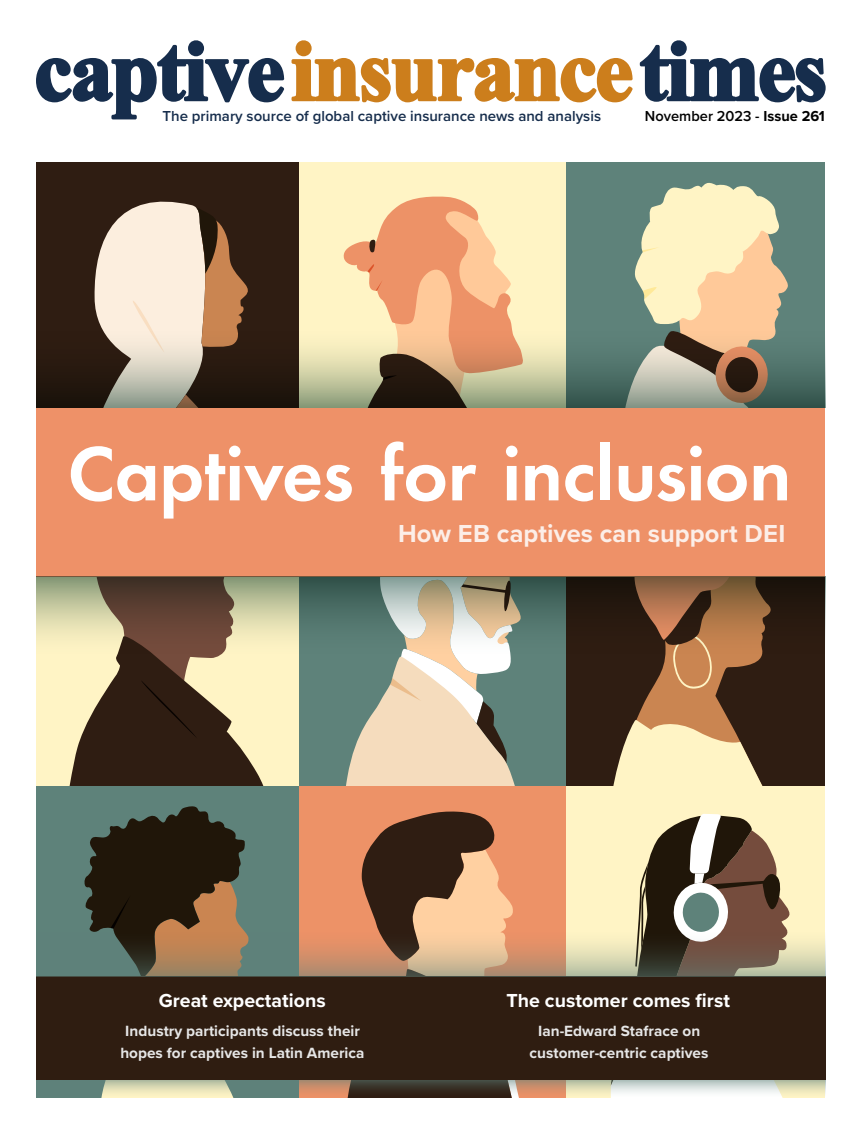
<style>
.page{position:relative;width:861px;height:1134px;background:#fff}
.page>*{position:absolute;margin:0;border:0;box-sizing:border-box;transform-origin:0 0}
.Headers{font:600 79.5px "Futura PT";letter-spacing:-.005em;color:#fff}
.Standfirst__white{font:700 25.5px "Proxima Nova";letter-spacing:.005em;color:#fceee8}
.Body_Text__bold{font:700 19.5px "Proxima Nova";color:#fff}
.Body_Text__bold-2{font:700 15.3px/22.4px "Proxima Nova";color:#e6e6e6;text-align:center}
.t1{font:600 15px "Proxima Nova";color:#162d4c}
.t2{font:600 15px "Proxima Nova";letter-spacing:.005em;color:#000}
.s1{font-weight:700}
</style>
<div class="page">
<div style="left:36px;top:162px;width:264px;height:312px;background:#2f1d12"></div>
<svg style="left:94px;top:201px;width:154px;height:128px"></svg>
<div style="left:300px;top:162px;width:267px;height:312px;background:#fff4c5"></div>
<svg style="left:343px;top:196px;width:169px;height:133px"></svg>
<div style="left:566px;top:162px;width:259px;height:312px;background:#5e827a"></div>
<div style="left:36px;top:474px;width:264px;height:312px;background:#fff4c5"></div>
<svg style="left:70px;top:656px;width:193px;height:130px"></svg>
<div style="left:300px;top:474px;width:267px;height:312px;background:#5e827a"></div>
<svg style="left:346px;top:656px;width:169px;height:130px"></svg>
<div style="left:566px;top:474px;width:259px;height:312px;background:#2f1d12"></div>
<svg style="left:613px;top:182px;width:175px;height:604px"></svg>
<div style="left:36px;top:786px;width:264px;height:312px;background:#5e827a"></div>
<svg style="left:84px;top:806px;width:161px;height:122px"></svg>
<div style="left:300px;top:786px;width:267px;height:312px;background:#ed9267"></div>
<svg style="left:361px;top:811px;width:152px;height:117px"></svg>
<div style="left:566px;top:786px;width:259px;height:312px;background:#fff4c5"></div>
<svg style="left:638px;top:814px;width:152px;height:114px"></svg>
<div style="left:36px;top:976px;width:790px;height:104px;background:#2f1d11"></div>
<div style="left:36px;top:408px;width:789px;height:168px;background:#ee9168"></div>
<svg style="left:36px;top:576px;width:790px;height:80px"></svg>
<svg style="left:36px;top:329px;width:790px;height:79px"></svg>
<svg style="left:89px;top:928px;width:737px;height:48px"></svg>
<svg style="left:101px;top:1080px;width:725px;height:18px"></svg>
<svg style="left:36px;top:40px;width:248px;height:79px"></svg>
<svg style="left:292px;top:40px;width:341px;height:63px"></svg>
<svg style="left:640px;top:40px;width:186px;height:62px"></svg>
<p class="t1" style="left:163px;top:105px;width:440px">The primary source of global captive insurance news and analysis</p>
<p class="t2" style="left:645px;top:105px;width:182px">November 2023 - <span class="s1">Issue 261</span></p>
<p class="Headers" style="left:67px;top:424px;width:726px">Captives for inclusion</p>
<p class="Standfirst__white" style="left:398px;top:514px;width:389px">How EB captives can support DEI</p>
<p class="Body_Text__bold" style="left:159px;top:986px;width:168px">Great expectations</p>
<p class="Body_Text__bold-2" style="left:120px;top:1019px;width:246px">Industry participants discuss their hopes for captives in Latin America</p>
<p class="Body_Text__bold" style="left:506px;top:986px;width:225px">The customer comes first</p>
<p class="Body_Text__bold-2" style="left:530px;top:1019px;width:180px">Ian-Edward Stafrace on customer-centric captives</p>
</div>
